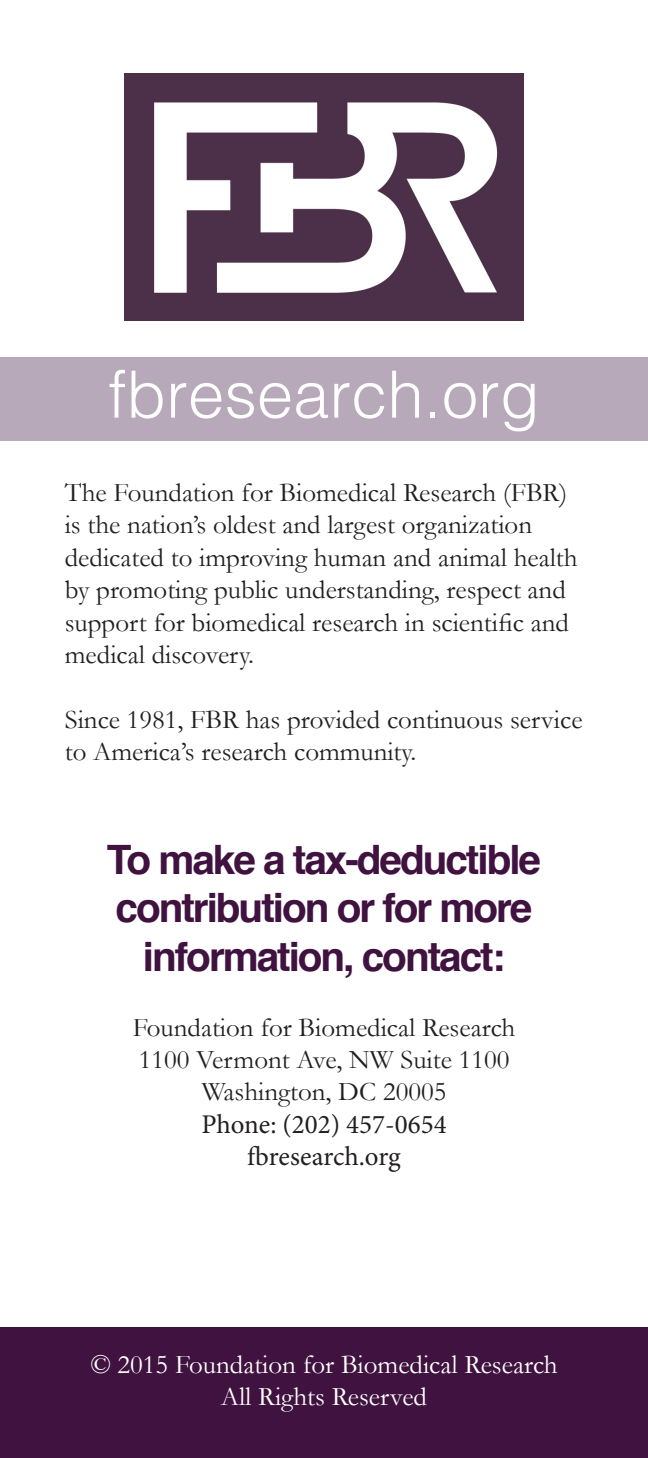
<style>
.page{position:relative;width:648px;height:1458px;background:#fff}
.page>*{position:absolute;margin:0;border:0;box-sizing:border-box;transform-origin:0 0}
.t1{font:300 65.25px "Helvetica";color:#fff}
.t2{font:700 40.5px/48.6px "Helvetica";letter-spacing:-.05em;color:#40123f;text-align:center}
.t3{font:27px/32.4px "Garamond";color:#231f20}
.t4{font:27px/32.4px "Garamond";color:#fff;text-align:center}
.t5{font:27px/32.4px "Minion Pro";color:#231f20;text-align:center}
</style>
<div class="page">
<div style="left:0;top:1328px;width:648px;height:130px;background:#40123f"></div>
<div style="left:0;top:357px;width:648px;height:84px;background:#b8a9ba"></div>
<img style="left:124px;top:74px;width:400px;height:246px">
<h1 class="t1" style="left:108px;top:339px;width:433px">fbresearch.org</h1>
<p class="t3" style="left:65px;top:476px;width:514px">The Foundation for Biomedical Research (FBR) is the nation’s oldest and largest organization dedicated to improving human and animal health by promoting public understanding, respect and support for biomedical research in scientific and medical discovery.</p>
<p class="t3" style="left:65px;top:703px;width:519px">Since 1981, FBR has provided continuous service to America’s research community.</p>
<h2 class="t2" style="left:107px;top:836px;width:436px">To make a tax-deductible contribution or for more information, contact:</h2>
<p class="t3" style="left:133px;top:1011px;width:384px;text-align:center">Foundation for Biomedical Research<br>1100 Vermont Ave, NW Suite 1100<br>Washington, DC 20005</p>
<p class="t5" style="left:201px;top:1108px;width:247px">Phone: (202) 457-0654 fbresearch.org</p>
<p class="t4" style="left:90px;top:1348px;width:469px">© 2015 Foundation for Biomedical Research<br>All Rights Reserved</p>
</div>
